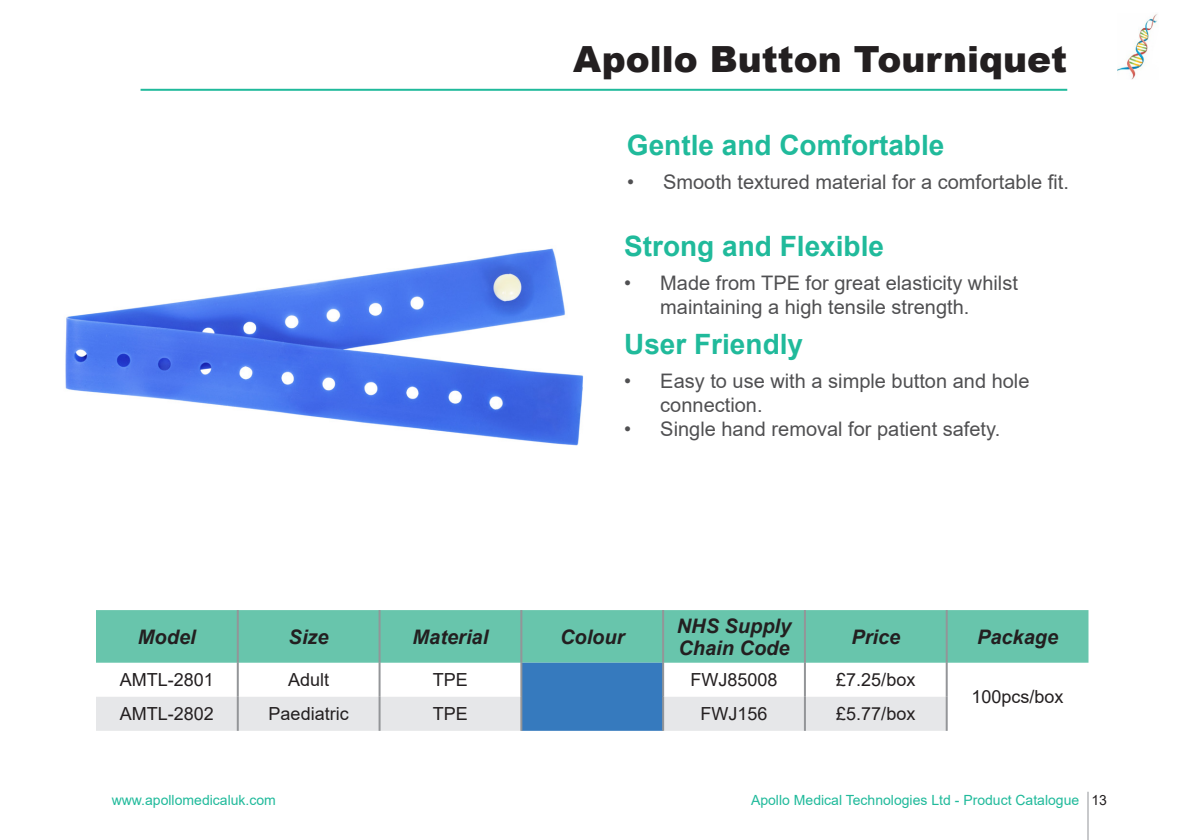
<style>
.page{position:relative;width:1191px;height:840px;background:#fff}
.page>*{position:absolute;margin:0;border:0;box-sizing:border-box;transform-origin:0 0}
.Subtitle_1{font:900 36px "Arial";color:#231f20}
.Subtitle_3_Gradient{font:700 28px "Arial";color:#20ba9b}
.t1{font:20px/24px "Arial";color:#505052}
.Footer_Right{font:italic 700 20px/22px "Arial";color:#231f20}
.Footer_Right-2{font:18px "Arial";color:#231f20}
.t2{font:14px "Arial";color:#20ba9b}
.s1{color:#231f20}
</style>
<div class="page">
<hr style="left:1087px;top:791px;width:1px;height:48px;background:#939598">
<img style="left:1117px;top:14px;width:40px;height:65px">
<img style="left:65px;top:248px;width:518px;height:198px">
<hr style="left:141px;top:89px;width:926px;height:2px;background:#20ba9b">
<div style="left:96px;top:610px;width:992px;height:52px;background:#68c5ac"></div>
<svg style="left:96px;top:662px;width:849px;height:68px"></svg>
<hr style="left:237px;top:609px;width:2px;height:53px;background:#939598">
<hr style="left:378px;top:609px;width:2px;height:53px;background:#939598">
<hr style="left:520px;top:609px;width:2px;height:53px;background:#939598">
<hr style="left:662px;top:609px;width:2px;height:53px;background:#939598">
<hr style="left:804px;top:609px;width:2px;height:53px;background:#939598">
<hr style="left:945px;top:609px;width:2px;height:53px;background:#939598">
<hr style="left:237px;top:662px;width:2px;height:34px;background:#939598">
<hr style="left:378px;top:662px;width:2px;height:34px;background:#939598">
<hr style="left:520px;top:662px;width:2px;height:34px;background:#939598">
<hr style="left:662px;top:662px;width:2px;height:34px;background:#939598">
<hr style="left:804px;top:662px;width:2px;height:34px;background:#939598">
<hr style="left:945px;top:662px;width:2px;height:34px;background:#939598">
<hr style="left:237px;top:696px;width:2px;height:34px;background:#939598">
<hr style="left:378px;top:696px;width:2px;height:34px;background:#939598">
<hr style="left:520px;top:696px;width:2px;height:34px;background:#939598">
<hr style="left:662px;top:696px;width:2px;height:34px;background:#939598">
<hr style="left:804px;top:696px;width:2px;height:34px;background:#939598">
<hr style="left:945px;top:696px;width:2px;height:34px;background:#939598">
<p class="Subtitle_1" style="left:573px;top:33px;width:496px">Apollo Button Tourniquet</p>
<p class="Subtitle_3_Gradient" style="left:627px;top:125px;width:319px">Gentle and Comfortable</p>
<p class="t1" style="left:627px;top:169px;width:443px">• Smooth textured material for a comfortable fit.</p>
<p class="Subtitle_3_Gradient" style="left:624px;top:226px;width:261px">Strong and Flexible</p>
<p class="t1" style="left:660px;top:270px;width:359px;text-indent:-36px">• Made from TPE for great elasticity whilst maintaining a high tensile strength.</p>
<p class="Subtitle_3_Gradient" style="left:624px;top:324px;width:180px">User Friendly</p>
<p class="t1" style="left:660px;top:369px;width:371px;text-indent:-36px">• Easy to use with a simple button and hole connection.</p>
<p class="t1" style="left:624px;top:417px;width:377px">• Single hand removal for patient safety.</p>
<p class="Footer_Right" style="left:138px;top:626px;width:59px">Model</p>
<p class="Footer_Right" style="left:289px;top:626px;width:42px">Size</p>
<p class="Footer_Right" style="left:413px;top:626px;width:77px">Material</p>
<p class="Footer_Right" style="left:560px;top:626px;width:66px">Colour</p>
<p class="Footer_Right" style="left:677px;top:615px;width:116px">NHS Supply<br>Chain Code</p>
<p class="Footer_Right" style="left:851px;top:626px;width:50px">Price</p>
<p class="Footer_Right" style="left:977px;top:626px;width:83px">Package</p>
<p class="Footer_Right-2" style="left:120px;top:667px;width:96px">AMTL-2801</p>
<p class="Footer_Right-2" style="left:288px;top:667px;width:43px">Adult</p>
<p class="Footer_Right-2" style="left:433px;top:667px;width:37px">TPE</p>
<p class="Footer_Right-2" style="left:690px;top:667px;width:89px">FWJ85008</p>
<p class="Footer_Right-2" style="left:836px;top:667px;width:81px">£7.25/box</p>
<p class="Footer_Right-2" style="left:971px;top:684px;width:94px">100pcs/box</p>
<p class="Footer_Right-2" style="left:120px;top:701px;width:96px">AMTL-2802</p>
<p class="Footer_Right-2" style="left:269px;top:701px;width:82px">Paediatric</p>
<p class="Footer_Right-2" style="left:433px;top:701px;width:37px">TPE</p>
<p class="Footer_Right-2" style="left:700px;top:701px;width:69px">FWJ156</p>
<p class="Footer_Right-2" style="left:836px;top:701px;width:81px">£5.77/box</p>
<p class="t2" style="left:112px;top:790px;width:166px">www.apollomedicaluk.com</p>
<p class="t2" style="left:751px;top:790px;width:357px">Apollo Medical Technologies Ltd - Product Catalogue <span class="s1">13</span></p>
</div>
